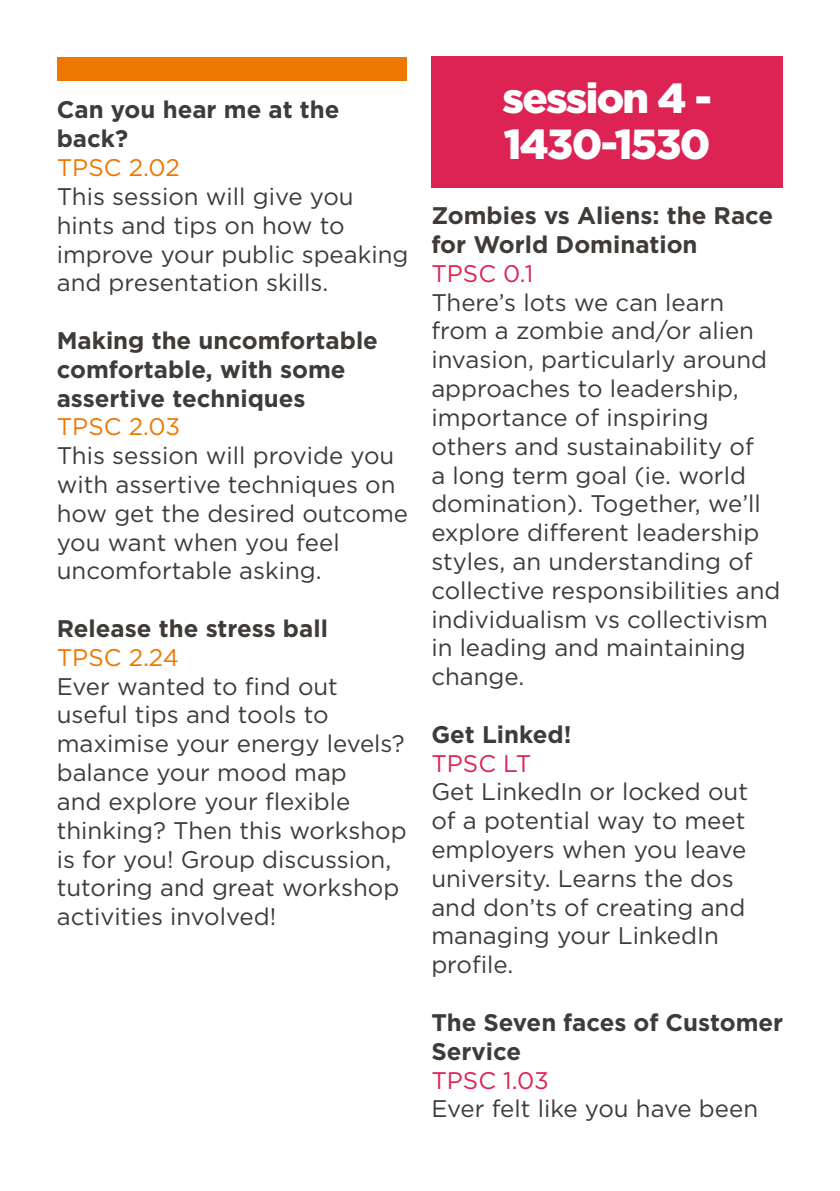
<style>
.page{position:relative;width:840px;height:1191px;background:#fff}
.page>*{position:absolute;margin:0;border:0;box-sizing:border-box;transform-origin:0 0}
.t1{font:900 42px "Gotham";letter-spacing:-.04em;color:#fff}
.t2{font:24px/28.8px "Gotham";color:#3e3b38}
.t3{font:700 24px/28.8px "Gotham";color:#3e3b38}
.t4{font:24px "Gotham";color:#ee7701}
.t5{font:24px "Gotham";color:#dc2354}
</style>
<div class="page">
<div style="left:57px;top:58px;width:349px;height:23px;background:#ee7701"></div>
<div style="left:431px;top:57px;width:351px;height:131px;background:#dc2354"></div>
<p class="t3" style="left:57px;top:95px;width:284px">Can you hear me at the back?</p>
<p class="t4" style="left:57px;top:152px;width:124px">TPSC 2.02</p>
<p class="t2" style="left:57px;top:181px;width:353px">This session will give you hints and tips on how to improve your public speaking and presentation skills.</p>
<p class="t3" style="left:57px;top:326px;width:322px">Making the uncomfortable comfortable, with some assertive techniques</p>
<p class="t4" style="left:57px;top:411px;width:125px">TPSC 2.03</p>
<p class="t2" style="left:57px;top:441px;width:352px">This session will provide you with assertive techniques on how get the desired outcome you want when you feel uncomfortable asking.</p>
<p class="t3" style="left:57px;top:614px;width:272px">Release the stress ball</p>
<p class="t4" style="left:57px;top:642px;width:123px">TPSC 2.24</p>
<p class="t2" style="left:57px;top:671px;width:351px">Ever wanted to find out useful tips and tools to maximise your energy levels? balance your mood map<br>and explore your flexible thinking? Then this workshop is for you! Group discussion, tutoring and great workshop activities involved!</p>
<p class="t1" style="left:502px;top:69px;width:211px">session 4 -</p>
<p class="t1" style="left:503px;top:115px;width:208px">1430-1530</p>
<p class="t3" style="left:431px;top:201px;width:343px">Zombies vs Aliens: the Race for World Domination</p>
<p class="t5" style="left:431px;top:258px;width:103px">TPSC 0.1</p>
<p class="t2" style="left:431px;top:287px;width:350px">There’s lots we can learn from a zombie and/or alien invasion, particularly around approaches to leadership, importance of inspiring others and sustainability of<br>a long term goal (ie. world domination). Together, we’ll explore different leadership styles, an understanding of collective responsibilities and individualism vs collectivism in leading and maintaining change.</p>
<p class="t3" style="left:431px;top:719px;width:142px">Get Linked!</p>
<p class="t5" style="left:431px;top:747px;width:101px">TPSC LT</p>
<p class="t2" style="left:431px;top:777px;width:318px">Get LinkedIn or locked out of a potential way to meet employers when you leave university. Learns the dos and don’ts of creating and managing your LinkedIn profile.</p>
<p class="t3" style="left:431px;top:1007px;width:353px">The Seven faces of Customer<br>Service</p>
<p class="t5" style="left:431px;top:1064px;width:119px">TPSC 1.03</p>
<p class="t2" style="left:431px;top:1094px;width:328px">Ever felt like you have been</p>
</div>
